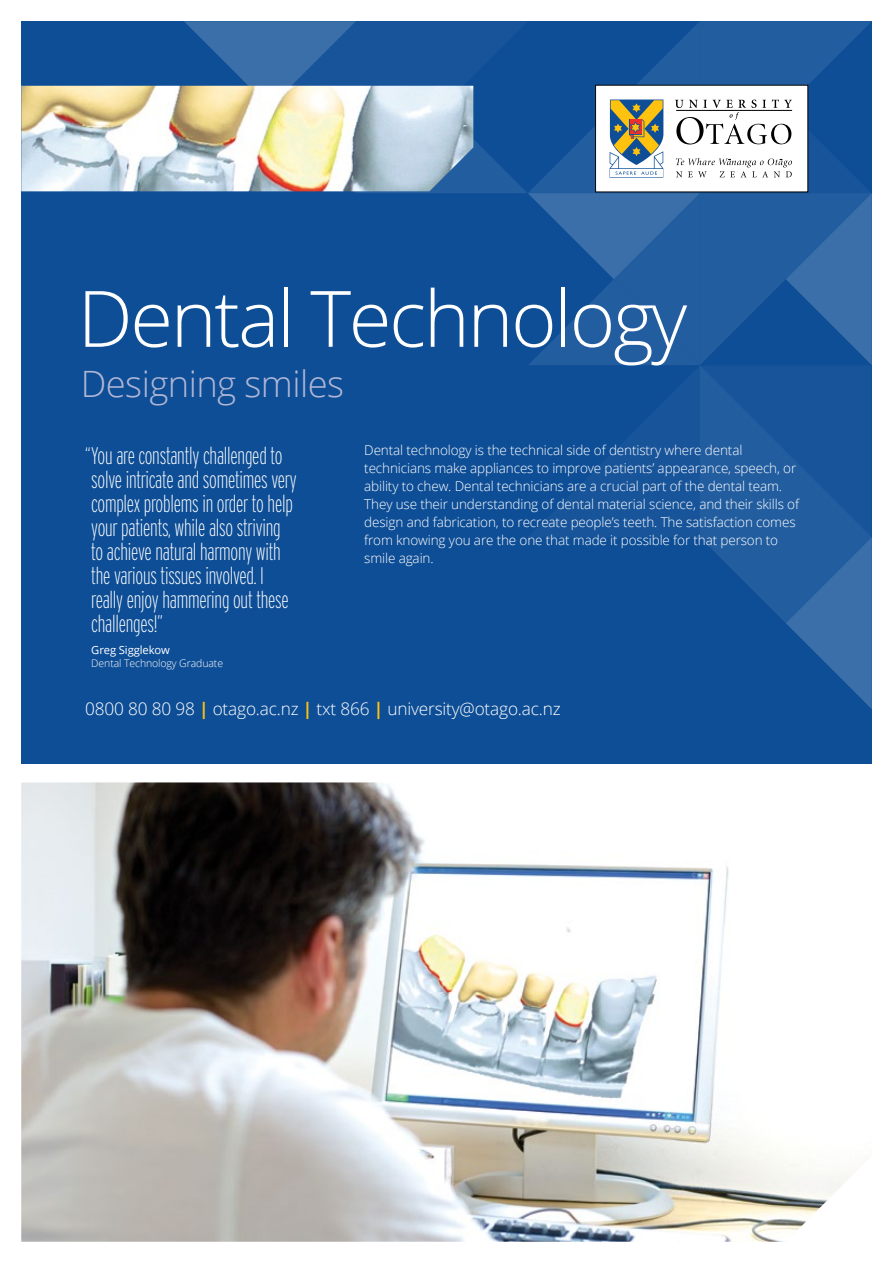
<style>
.page{position:relative;width:893px;height:1263px;background:#fff}
.page>*{position:absolute;margin:0;border:0;box-sizing:border-box;transform-origin:0 0}
.t1{font:300 77.85px "Open Sans";letter-spacing:-.03em;color:#fff}
.t2{font:300 36.3px "Open Sans";letter-spacing:-.015em;color:#b0b6d5}
.t3{font:200 extra-condensed 24px/24px "Interstate";letter-spacing:-.01em;color:#fff}
.t4{font:300 17.25px "Open Sans";letter-spacing:-.01em;color:#fff}
.t5{font:300 13.5px/18px "Open Sans";letter-spacing:-.01em;color:#fff}
.t6{font:11.25px "Open Sans";letter-spacing:-.01em;color:#fff}
.t7{font:300 10.5px "Open Sans";letter-spacing:-.01em;color:#fff}
.s1{font-weight:700;color:#ffc20e}
</style>
<div class="page">
<div style="left:21px;top:21px;width:851px;height:742px;background:#0e4e96"></div>
<img style="left:21px;top:782px;width:835px;height:460px">
<svg style="left:184px;top:21px;width:688px;height:688px"></svg>
<img style="left:21px;top:86px;width:452px;height:105px">
<h1 class="t1" style="left:78px;top:265px;width:611px">Dental Technology</h1>
<h2 class="t2" style="left:81px;top:359px;width:265px">Designing smiles</h2>
<p class="t3" style="left:85px;top:443px;width:213px">“ You are constantly challenged to solve intricate and sometimes very complex problems in order to help your patients, while also striving<br>to achieve natural harmony with the various tissues involved. I<br>really enjoy hammering out these challenges!”</p>
<p class="t6" style="left:91px;top:642px;width:80px">Greg Sigglekow</p>
<p class="t7" style="left:91px;top:656px;width:133px">Dental Technology Graduate</p>
<p class="t5" style="left:364px;top:440px;width:436px">Dental technology is the technical side of dentistry where dental technicians make appliances to improve patients’ appearance, speech, or ability to chew. Dental technicians are a crucial part of the dental team.<br>They use their understanding of dental material science, and their skills of design and fabrication, to recreate people’s teeth. The satisfaction comes from knowing you are the one that made it possible for that person to smile again.</p>
<p class="t4" style="left:85px;top:697px;width:477px">0800 80 80 98 <span class="s1">|</span> otago.ac.nz <span class="s1">|</span> txt 866 <span class="s1">|</span> university@otago.ac.nz</p>
</div>
